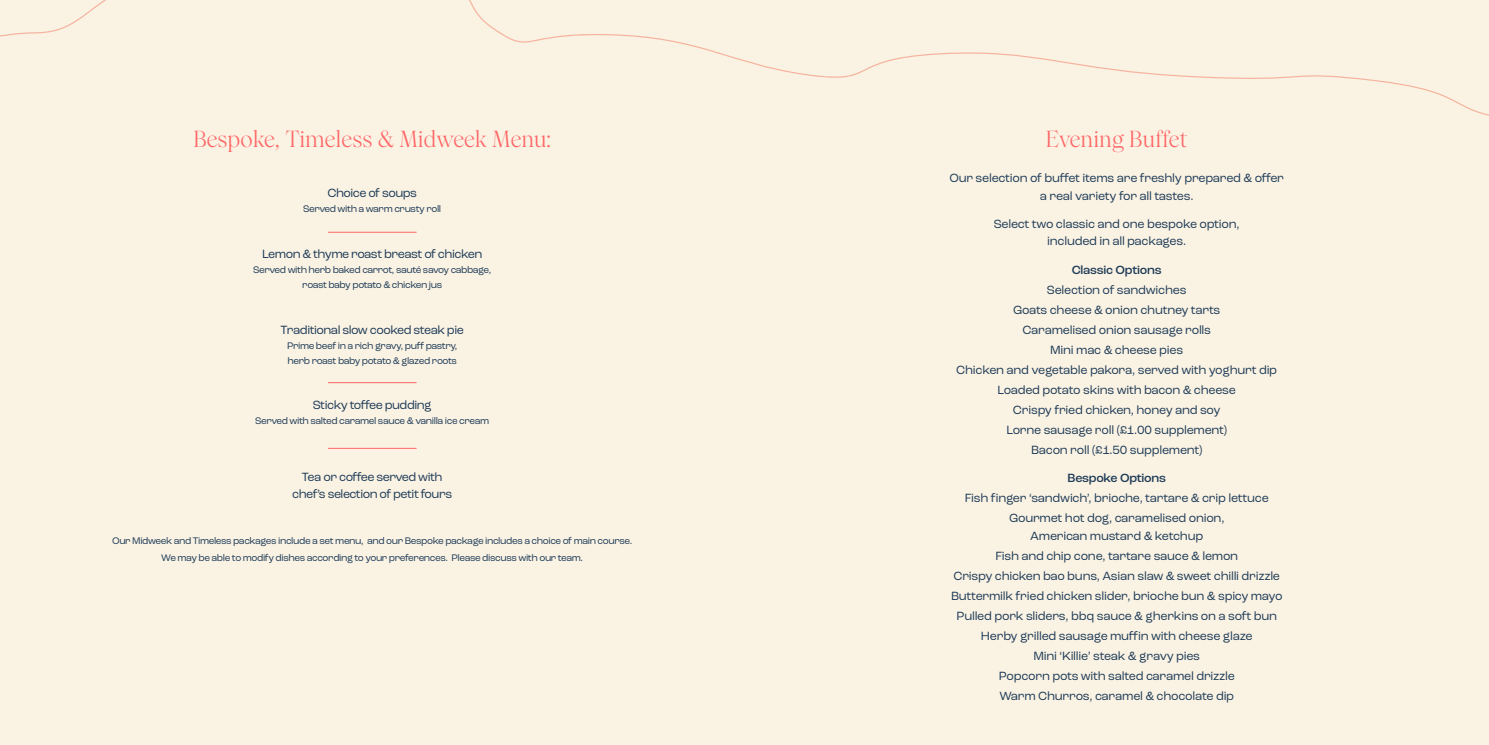
<style>
.page{position:relative;width:1489px;height:745px;background:#fff}
.page>*{position:absolute;margin:0;border:0;box-sizing:border-box;transform-origin:0 0}
.t1{font:22.5px "Wulkan Display";color:#f66}
.t2{font:12.5px/20px "Roc Grotesk";letter-spacing:-.02em;color:#1d3b57;text-align:center}
.t3{font:12.5px/17.5px "Roc Grotesk";letter-spacing:-.04em;color:#1d3b57;text-align:center}
.t4{font:500 12.5px "Roc Grotesk";letter-spacing:-.02em;color:#1d3b57}
.t5{font:10px/15px "Roc Grotesk";letter-spacing:-.04em;color:#1d3b57;text-align:center}
</style>
<div class="page">
<div style="left:0;top:0;width:1488px;height:744px;background:#faf2e3"></div>
<svg style="left:0;top:33px;width:1488px;height:83px"></svg>
<svg style="left:18px;top:0;width:1470px;height:40px"></svg>
<hr style="left:328px;top:231px;width:88px;height:1px;background:#f66">
<hr style="left:328px;top:382px;width:88px;height:1px;background:#f66">
<hr style="left:328px;top:447px;width:88px;height:1px;background:#f66">
<h1 class="t1" style="left:193px;top:126px;width:359px">Bespoke, Timeless &amp; Midweek Menu:</h1>
<p class="t3" style="left:327px;top:184px;width:91px">Choice of soups</p>
<p class="t5" style="left:303px;top:201px;width:140px">Served with a warm crusty roll</p>
<p class="t3" style="left:262px;top:245px;width:222px">Lemon &amp; thyme roast breast of chicken</p>
<p class="t5" style="left:253px;top:262px;width:239px">Served with herb baked carrot, sauté savoy cabbage, roast baby potato &amp; chicken jus</p>
<p class="t3" style="left:281px;top:320px;width:185px">Traditional slow cooked steak pie</p>
<p class="t5" style="left:287px;top:337px;width:172px;text-align:left">Prime beef in a rich gravy, puff pastry, herb roast baby potato &amp; glazed roots</p>
<p class="t3" style="left:313px;top:396px;width:120px">Sticky toffee pudding</p>
<p class="t5" style="left:255px;top:413px;width:236px">Served with salted caramel sauce &amp; vanilla ice cream</p>
<p class="t3" style="left:292px;top:467px;width:162px">Tea or coffee served with chef’s selection of petit fours</p>
<p class="t5" style="left:112px;top:531px;width:521px;line-height:17.5px">Our Midweek and Timeless packages include a set menu, and our Bespoke package includes a choice of main course.<br>We may be able to modify dishes according to your preferences. Please discuss with our team.</p>
<h1 class="t1" style="left:1045px;top:126px;width:143px">Evening Buffet</h1>
<p class="t2" style="left:949px;top:169px;width:336px;line-height:17.5px">Our selection of buffet items are freshly prepared &amp; offer a real variety for all tastes.</p>
<p class="t2" style="left:993px;top:215px;width:247px;line-height:17.5px">Select two classic and one bespoke option, included in all packages.</p>
<p class="t4" style="left:1071px;top:261px;width:91px">Classic Options</p>
<p class="t2" style="left:956px;top:279px;width:322px">Selection of sandwiches<br>Goats cheese &amp; onion chutney tarts<br>Caramelised onion sausage rolls<br>Mini mac &amp; cheese pies<br>Chicken and vegetable pakora, served with yoghurt dip Loaded potato skins with bacon &amp; cheese<br>Crispy fried chicken, honey and soy<br>Lorne sausage roll (£1.00 supplement)<br>Bacon roll (£1.50 supplement)</p>
<p class="t4" style="left:1067px;top:470px;width:100px">Bespoke Options</p>
<p class="t2" style="left:964px;top:487px;width:305px">Fish finger ‘sandwich’, brioche, tartare &amp; crip lettuce<br>Gourmet hot dog, caramelised onion,</p>
<p class="t2" style="left:951px;top:525px;width:333px">American mustard &amp; ketchup<br>Fish and chip cone, tartare sauce &amp; lemon<br>Crispy chicken bao buns, Asian slaw &amp; sweet chilli drizzle Buttermilk fried chicken slider, brioche bun &amp; spicy mayo Pulled pork sliders, bbq sauce &amp; gherkins on a soft bun Herby grilled sausage muffin with cheese glaze<br>Mini ‘Killie’ steak &amp; gravy pies<br>Popcorn pots with salted caramel drizzle<br>Warm Churros, caramel &amp; chocolate dip</p>
</div>
